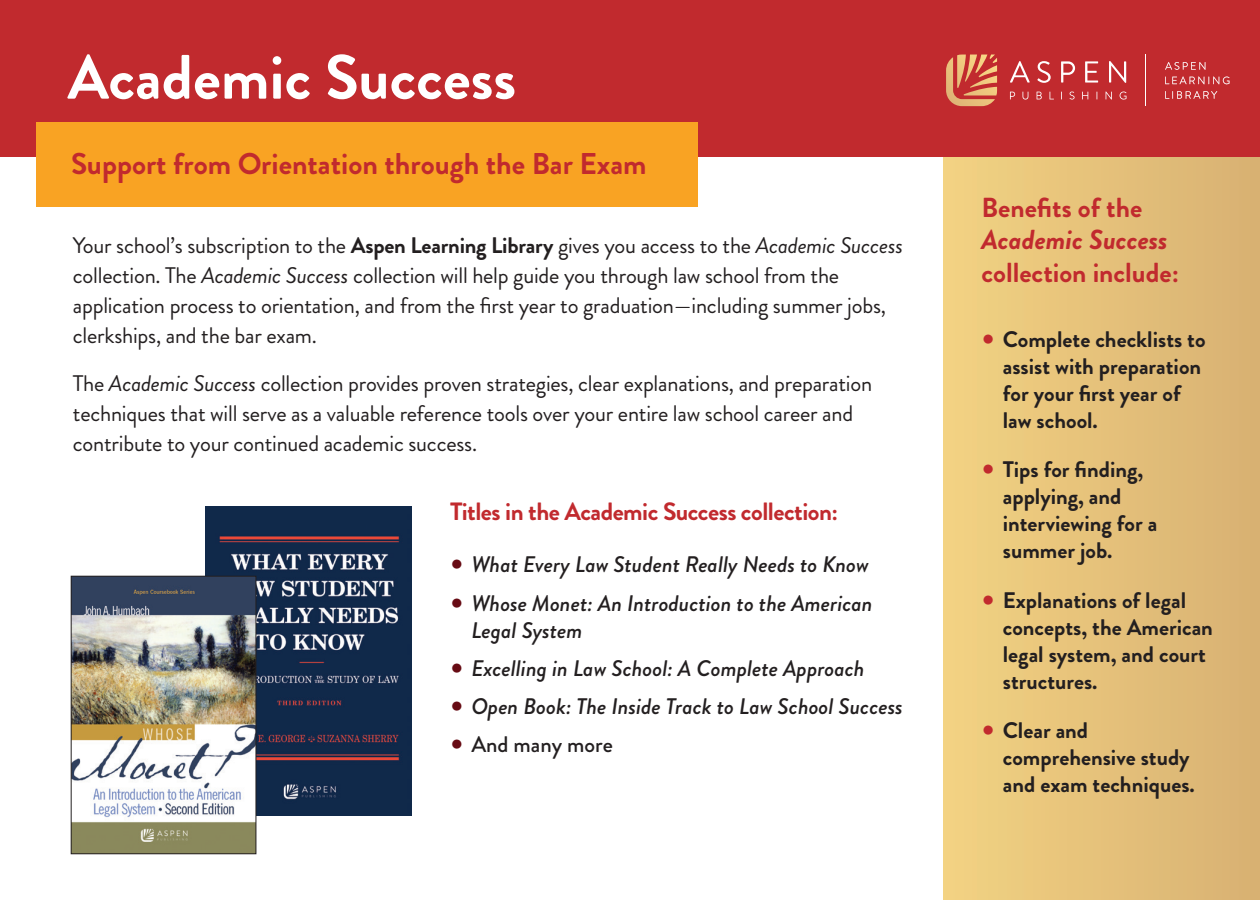
<style>
.page{position:relative;width:1260px;height:900px;background:#fff}
.page>*{position:absolute;margin:0;border:0;box-sizing:border-box;transform-origin:0 0}
.t1{font:700 62.5px "Brandon Grotesque";color:#fff}
.t2{font:700 30px "Brandon Grotesque";color:#c12a2e}
.t3{font:700 27.5px/32.5px "Brandon Grotesque";color:#c12a2e}
.t4{font:700 25px "Brandon Grotesque";letter-spacing:-.02em;color:#c12a2e}
.t5{font:22.5px/30px "Brandon Grotesque";letter-spacing:-.01em;color:#231f20}
.t6{font:700 22.5px/27px "Brandon Grotesque";color:#231f20}
.t7{font:italic 500 22.5px/27px "Brandon Grotesque";color:#231f20}
.t8{font:500 22.5px "Brandon Grotesque";color:#231f20}
.s1{font-weight:700}
.s2{font-style:italic}
.s3{font-weight:700;font-style:normal;font-size:35px;color:#670b14}
.s4{font-weight:700;font-size:35px;color:#670b14}
.s5{font-size:35px;color:#c12a2e}
</style>
<div class="page">
<img style="left:206px;top:507px;width:206px;height:308px">
<div style="left:943px;top:0;width:317px;height:900px;background:linear-gradient(to right,#f3d383,#d8b072)"></div>
<div style="left:0;top:0;width:1260px;height:157px;background:#c12a2e"></div>
<div style="left:36px;top:122px;width:662px;height:85px;background:#f9a323"></div>
<img style="left:73px;top:578px;width:181px;height:274px">
<div style="left:71px;top:576px;width:185px;height:278px;border:1px solid #231f20"></div>
<svg style="left:1010px;top:92px;width:5px;height:7px"></svg>
<svg style="left:1023px;top:92px;width:5px;height:8px"></svg>
<svg style="left:1037px;top:92px;width:5px;height:7px"></svg>
<svg style="left:1070px;top:92px;width:5px;height:8px"></svg>
<svg style="left:1082px;top:92px;width:6px;height:7px"></svg>
<svg style="left:1106px;top:92px;width:6px;height:8px"></svg>
<svg style="left:1120px;top:92px;width:7px;height:8px"></svg>
<svg style="left:1010px;top:61px;width:20px;height:22px"></svg>
<svg style="left:1037px;top:61px;width:14px;height:22px"></svg>
<svg style="left:1061px;top:61px;width:14px;height:22px"></svg>
<svg style="left:1085px;top:61px;width:13px;height:22px"></svg>
<svg style="left:1109px;top:61px;width:17px;height:22px"></svg>
<svg style="left:946px;top:55px;width:51px;height:51px"></svg>
<svg style="left:1165px;top:62px;width:40px;height:8px"></svg>
<svg style="left:1165px;top:76px;width:65px;height:8px"></svg>
<svg style="left:1165px;top:91px;width:52px;height:8px"></svg>
<hr style="left:1145px;top:54px;width:1px;height:52px;background:#fff">
<p class="t1" style="left:68px;top:33px;width:450px">Academic Success</p>
<p class="t2" style="left:71px;top:143px;width:577px">Support from Orientation through the Bar Exam</p>
<p class="t5" style="left:73px;top:231px;width:832px">Your school’s subscription to the <span class="s1">Aspen Learning Library</span> gives you access to the <span class="s2">Academic Success </span>collection. The <span class="s2">Academic Success</span> collection will help guide you through law school from the application process to orientation, and from the first year to graduation—including summer jobs, clerkships, and the bar exam.</p>
<p class="t5" style="left:73px;top:369px;width:801px">The <span class="s2">Academic Success</span> collection provides proven strategies, clear explanations, and preparation techniques that will serve as a valuable reference tools over your entire law school career and contribute to your continued academic success.</p>
<p class="t4" style="left:450px;top:494px;width:390px">Titles in the Academic Success collection:</p>
<p class="t7" style="left:450px;top:552px;width:420px"><span class="s3">•</span> What Every Law Student Really Needs to Know</p>
<p class="t7" style="left:471px;top:590px;width:403px;text-indent:-21px"><span class="s3">•</span> Whose Monet: An Introduction to the American<br>Legal System</p>
<p class="t7" style="left:450px;top:655px;width:416px"><span class="s3">•</span> Excelling in Law School: A Complete Approach</p>
<p class="t7" style="left:450px;top:693px;width:454px"><span class="s3">•</span> Open Book: The Inside Track to Law School Success</p>
<p class="t8" style="left:450px;top:729px;width:164px"><span class="s4">•</span> And many more</p>
<p class="t3" style="left:981px;top:191px;width:199px">Benefits of the<br><span class="s2">Academic Success </span>collection include:</p>
<p class="t6" style="left:1003px;top:326px;width:204px;text-indent:-21px"><span class="s5">•</span> Complete checklists to assist with preparation for your first year of law school.</p>
<p class="t6" style="left:1003px;top:456px;width:156px;text-indent:-21px"><span class="s5">•</span> Tips for finding, applying, and interviewing for a summer job.</p>
<p class="t6" style="left:1003px;top:587px;width:212px;text-indent:-21px"><span class="s5">•</span> Explanations of legal concepts, the American legal system, and court structures.</p>
<p class="t6" style="left:1003px;top:717px;width:193px;text-indent:-21px"><span class="s5">•</span> Clear and comprehensive study and exam techniques.</p>
</div>
